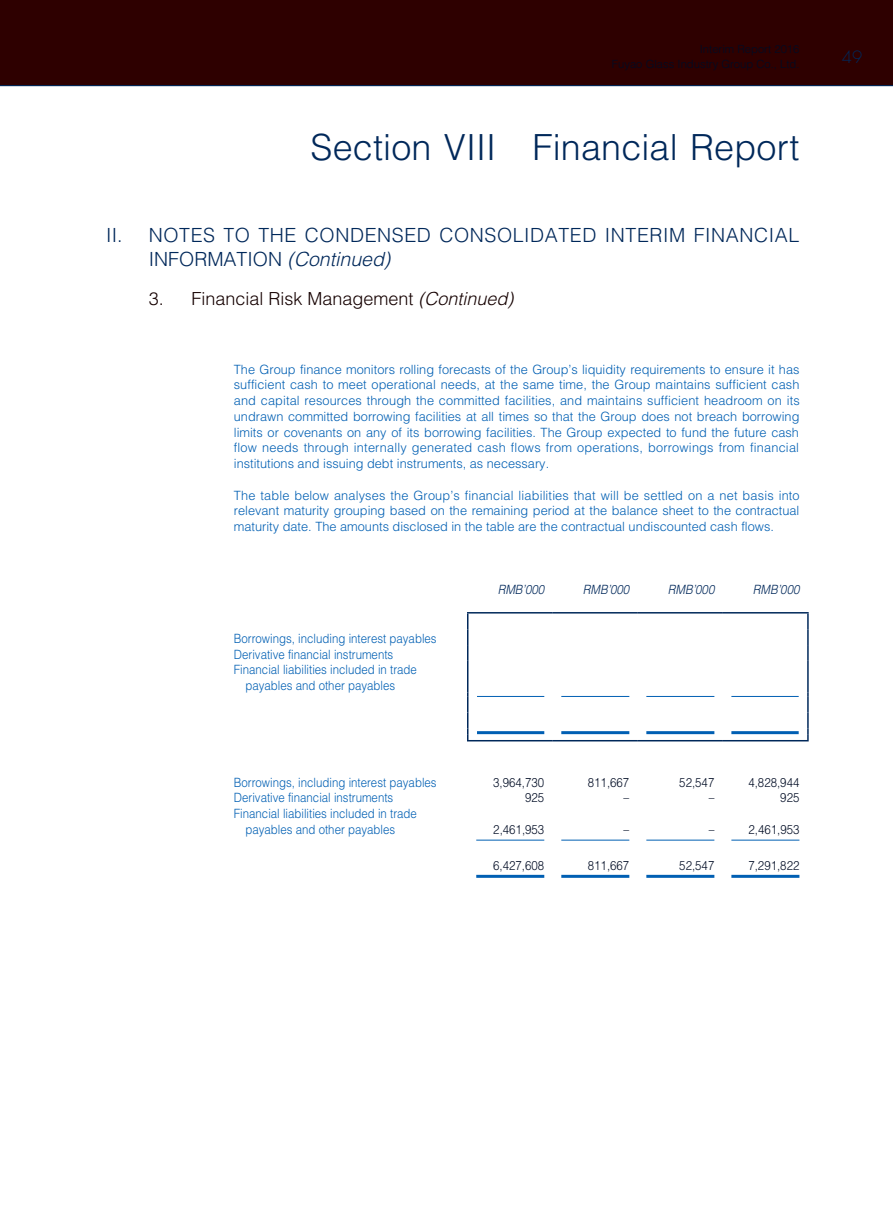
<style>
.page{position:relative;width:893px;height:1212px;background:#fff}
.page>*{position:absolute;margin:0;border:0;box-sizing:border-box;transform-origin:0 0}
.t1{font:300 36px "Helvetica LT Std";letter-spacing:.005em;color:#00285a}
.t2{font:300 19.5px/24px "Helvetica LT Std";letter-spacing:.03em;color:#00285a}
.t3{font:300 18px "Helvetica LT Std";color:#150000}
.t4{font:300 16.5px "Futura Std";color:#00285a}
.t5{font:300 12.75px/15.8px "Helvetica LT Std";color:#005fb3;text-align:justify}
.t6{font:300 12.75px/15.8px "Helvetica LT Std";color:#005fb3;scale:.9 1}
.t7{font:300 12.75px "Helvetica LT Std";color:#000c24;scale:.9 1}
.t8{font:italic 300 12.75px "Helvetica LT Std";color:#00285a;scale:.9 1}
.t9{font:300 11.25px/15px "Helvetica LT Std";color:#000c24;text-align:right}
.s1{font-style:italic}
</style>
<div class="page">
<div style="left:0;top:0;width:893px;height:86px;background:#2e0000"></div>
<hr style="left:0;top:85px;width:893px;height:1px;background:#00285a">
<hr style="left:467px;top:612px;width:86px;height:1px;background:#00285a">
<hr style="left:553px;top:612px;width:85px;height:1px;background:#00285a">
<hr style="left:638px;top:612px;width:85px;height:1px;background:#00285a">
<hr style="left:723px;top:612px;width:86px;height:1px;background:#00285a">
<svg style="left:467px;top:613px;width:1px;height:48px"></svg>
<svg style="left:807px;top:613px;width:2px;height:48px"></svg>
<hr style="left:467px;top:661px;width:1px;height:31px;background:#00285a">
<hr style="left:807px;top:661px;width:2px;height:31px;background:#00285a">
<svg style="left:467px;top:692px;width:1px;height:48px"></svg>
<hr style="left:467px;top:740px;width:86px;height:1px;background:#00285a">
<hr style="left:553px;top:740px;width:85px;height:1px;background:#00285a">
<hr style="left:638px;top:740px;width:85px;height:1px;background:#00285a">
<svg style="left:807px;top:692px;width:2px;height:48px"></svg>
<hr style="left:723px;top:740px;width:86px;height:1px;background:#00285a">
<hr style="left:477px;top:696px;width:67px;height:1px;background:#005fb3">
<hr style="left:561px;top:696px;width:68px;height:1px;background:#005fb3">
<hr style="left:646px;top:696px;width:68px;height:1px;background:#005fb3">
<hr style="left:731px;top:696px;width:68px;height:1px;background:#005fb3">
<hr style="left:477px;top:731px;width:67px;height:3px;background:#005fb3">
<hr style="left:561px;top:731px;width:68px;height:3px;background:#005fb3">
<hr style="left:646px;top:731px;width:68px;height:3px;background:#005fb3">
<hr style="left:731px;top:731px;width:68px;height:3px;background:#005fb3">
<hr style="left:476px;top:840px;width:68px;height:1px;background:#005fb3">
<hr style="left:561px;top:840px;width:68px;height:1px;background:#005fb3">
<hr style="left:646px;top:840px;width:68px;height:1px;background:#005fb3">
<hr style="left:731px;top:840px;width:68px;height:1px;background:#005fb3">
<hr style="left:476px;top:875px;width:68px;height:3px;background:#005fb3">
<hr style="left:561px;top:875px;width:68px;height:3px;background:#005fb3">
<hr style="left:646px;top:875px;width:68px;height:3px;background:#005fb3">
<hr style="left:731px;top:875px;width:68px;height:3px;background:#005fb3">
<p class="t9" style="left:612px;top:42px;width:189px">Interim Report 2016<br>Fuyao Glass Industry Group Co., Ltd.</p>
<h1 class="t1" style="left:311px;top:124px;width:490px">Section VIII Financial Report</h1>
<h2 class="t2" style="left:149px;top:222px;width:652px;text-indent:-43px">II. NOTES TO THE CONDENSED CONSOLIDATED INTERIM FINANCIAL<br>INFORMATION <span class="s1">(Continued)</span></h2>
<h3 class="t3" style="left:149px;top:288px;width:366px">3. Financial Risk Management <span class="s1">(Continued)</span></h3>
<p class="t5" style="left:234px;top:361px;width:567px">The Group finance monitors rolling forecasts of the Group’s liquidity requirements to ensure it has sufficient cash to meet operational needs, at the same time, the Group maintains sufficient cash and capital resources through the committed facilities, and maintains sufficient headroom on its undrawn committed borrowing facilities at all times so that the Group does not breach borrowing limits or covenants on any of its borrowing facilities. The Group expected to fund the future cash flow needs through internally generated cash flows from operations, borrowings from financial institutions and issuing debt instruments, as necessary.</p>
<p class="t5" style="left:234px;top:487px;width:567px">The table below analyses the Group’s financial liabilities that will be settled on a net basis into relevant maturity grouping based on the remaining period at the balance sheet to the contractual maturity date. The amounts disclosed in the table are the contractual undiscounted cash flows.</p>
<p class="t6" style="left:234px;top:630px;width:227px">Borrowings, including interest payables</p>
<p class="t6" style="left:234px;top:646px;width:179px">Derivative financial instruments</p>
<p class="t6" style="left:234px;top:662px;width:205px">Financial liabilities included in trade</p>
<p class="t6" style="left:245px;top:677px;width:168px">payables and other payables</p>
<p class="t8" style="left:498px;top:582px;width:53px">RMB’000</p>
<p class="t8" style="left:583px;top:582px;width:53px">RMB’000</p>
<p class="t8" style="left:668px;top:582px;width:53px">RMB’000</p>
<p class="t8" style="left:753px;top:582px;width:53px">RMB’000</p>
<p class="t6" style="left:234px;top:774px;width:227px">Borrowings, including interest payables</p>
<p class="t7" style="left:493px;top:774px;width:58px">3,964,730</p>
<p class="t7" style="left:588px;top:774px;width:48px">811,667</p>
<p class="t7" style="left:679px;top:774px;width:40px">52,547</p>
<p class="t7" style="left:748px;top:774px;width:58px">4,828,944</p>
<p class="t6" style="left:234px;top:790px;width:179px">Derivative financial instruments</p>
<p class="t7" style="left:525px;top:790px;width:23px">925</p>
<p class="t7" style="left:624px;top:790px;width:8px">–</p>
<p class="t7" style="left:709px;top:790px;width:8px">–</p>
<p class="t7" style="left:780px;top:790px;width:23px">925</p>
<p class="t6" style="left:245px;top:805px;width:192px;text-indent:-11px">Financial liabilities included in trade payables and other payables</p>
<p class="t7" style="left:493px;top:821px;width:58px">2,461,953</p>
<p class="t7" style="left:624px;top:821px;width:8px">–</p>
<p class="t7" style="left:709px;top:821px;width:8px">–</p>
<p class="t7" style="left:748px;top:821px;width:58px">2,461,953</p>
<p class="t7" style="left:493px;top:857px;width:58px">6,427,608</p>
<p class="t7" style="left:588px;top:857px;width:48px">811,667</p>
<p class="t7" style="left:679px;top:857px;width:40px">52,547</p>
<p class="t7" style="left:748px;top:857px;width:58px">7,291,822</p>
<p class="t4" style="left:842px;top:47px;width:22px">49</p>
</div>
